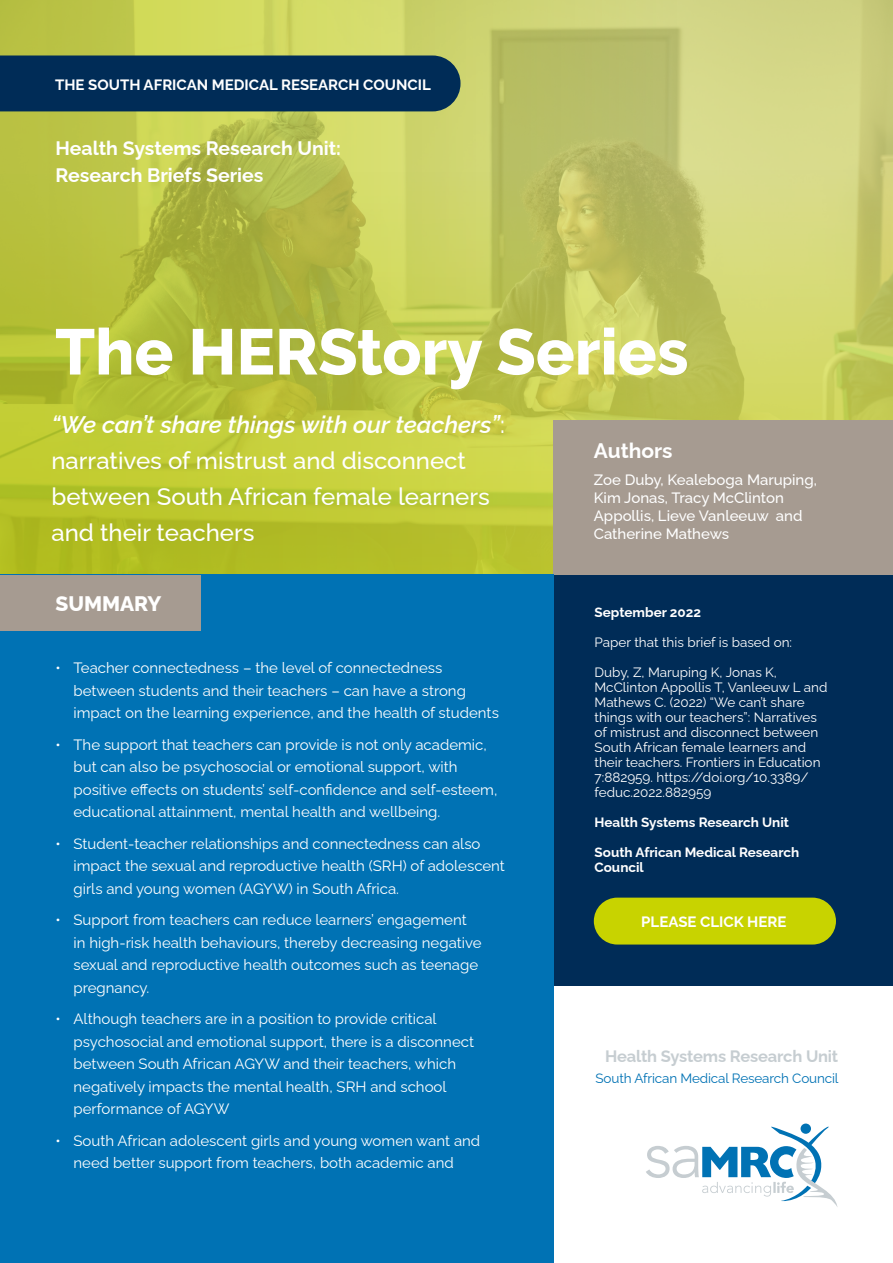
<style>
.page{position:relative;width:893px;height:1263px;background:#fff}
.page>*{position:absolute;margin:0;border:0;box-sizing:border-box;transform-origin:0 0}
.t1{font:800 64.35px "Raleway";color:#fff}
.t2{font:500 24px/36px "Raleway";color:#fff}
.t3{font:800 21px "Raleway";color:#fff}
.t4{font:700 21px "Raleway";color:#fff}
.t5{font:700 19.5px/27px "Raleway";color:#fff}
.t6{font:700 16.5px "Raleway";letter-spacing:-.01em;color:#c6cdd1}
.t7{font:15px/22.5px "Raleway";color:#fff}
.t8{font:500 15px/18px "Raleway";color:#fff}
.t9{font:700 15px "Raleway";color:#fff}
.t10{font:13.5px/15px "Raleway";color:#fff}
.t11{font:700 13.5px/15px "Raleway";color:#fff}
.t12{font:13.5px "Raleway";letter-spacing:-.01em;color:#0072b4}
.s1{font-weight:600;font-style:italic}
</style>
<div class="page">
<svg style="left:866px;top:0;width:27px;height:420px;background:#c2c569"></svg>
<svg style="left:0;top:0;width:866px;height:575px;background:#bfc752"></svg>
<div style="left:553px;top:574px;width:340px;height:411px;background:#002c57"></div>
<div style="left:553px;top:420px;width:340px;height:154px;background:#a69b91"></div>
<div style="left:0;top:575px;width:553px;height:688px;background:#0072b4"></div>
<div style="left:0;top:56px;width:460px;height:55px;background:#002c57"></div>
<div style="left:594px;top:898px;width:242px;height:46px;background:#c8d300;border-radius:23px"></div>
<svg style="left:646px;top:1125px;width:191px;height:81px"></svg>
<div style="left:800px;top:1123px;width:11px;height:11px;background:#0072b4;border-radius:50%"></div>
<div style="left:0;top:575px;width:200px;height:55px;background:#a69b91"></div>
<p class="t9" style="left:55px;top:73px;width:377px">THE SOUTH AFRICAN MEDICAL RESEARCH COUNCIL</p>
<h3 class="t5" style="left:56px;top:132px;width:287px">Health Systems Research Unit:<br>Research Briefs Series</h3>
<h1 class="t1" style="left:55px;top:300px;width:635px">The HERStory Series</h1>
<h2 class="t2" style="left:51px;top:404px;width:455px"><span class="s1">“We can’t share things with our teachers”</span>: narratives of mistrust and disconnect between South African female learners and their teachers</h2>
<h3 class="t3" style="left:56px;top:587px;width:107px">SUMMARY</h3>
<p class="t7" style="left:74px;top:655px;width:427px;text-indent:-18px">• Teacher connectedness – the level of connectedness between students and their teachers – can have a strong impact on the learning experience, and the health of students</p>
<p class="t7" style="left:74px;top:731px;width:425px;text-indent:-18px">• The support that teachers can provide is not only academic, but can also be psychosocial or emotional support, with positive effects on students’ self-confidence and self-esteem, educational attainment, mental health and wellbeing.</p>
<p class="t7" style="left:74px;top:830px;width:433px;text-indent:-18px">• Student-teacher relationships and connectedness can also impact the sexual and reproductive health (SRH) of adolescent girls and young women (AGYW) in South Africa.</p>
<p class="t7" style="left:74px;top:907px;width:410px;text-indent:-18px">• Support from teachers can reduce learners’ engagement in high-risk health behaviours, thereby decreasing negative sexual and reproductive health outcomes such as teenage pregnancy.</p>
<p class="t7" style="left:74px;top:1006px;width:402px;text-indent:-18px">• Although teachers are in a position to provide critical psychosocial and emotional support, there is a disconnect between South African AGYW and their teachers, which negatively impacts the mental health, SRH and school performance of AGYW</p>
<p class="t7" style="left:56px;top:1127px;width:426px;text-align:center">• South African adolescent girls and young women want and need better support from teachers, both academic and</p>
<h3 class="t4" style="left:594px;top:434px;width:80px">Authors</h3>
<p class="t8" style="left:594px;top:469px;width:225px">Zoe Duby, Kealeboga Maruping,<br>Kim Jonas, Tracy McClinton<br>Appollis, Lieve Vanleeuw and<br>Catherine Mathews</p>
<p class="t11" style="left:595px;top:603px;width:108px">September 2022</p>
<p class="t10" style="left:595px;top:633px;width:199px">Paper that this brief is based on:</p>
<p class="t10" style="left:595px;top:663px;width:234px">Duby, Z, Maruping K, Jonas K, McClinton Appollis T, Vanleeuw L and Mathews C. (2022) “We can’t share things with our teachers”: Narratives of mistrust and disconnect between South African female learners and their teachers. Frontiers in Education 7:882959. https://doi.org/10.3389/ feduc.2022.882959</p>
<p class="t11" style="left:595px;top:813px;width:196px">Health Systems Research Unit</p>
<p class="t11" style="left:595px;top:843px;width:206px">South African Medical Research<br>Council</p>
<p class="t9" style="left:641px;top:909px;width:147px">PLEASE CLICK HERE</p>
<p class="t6" style="left:605px;top:1043px;width:235px">Health Systems Research Unit</p>
<p class="t12" style="left:596px;top:1067px;width:245px">South African Medical Research Council</p>
</div>
